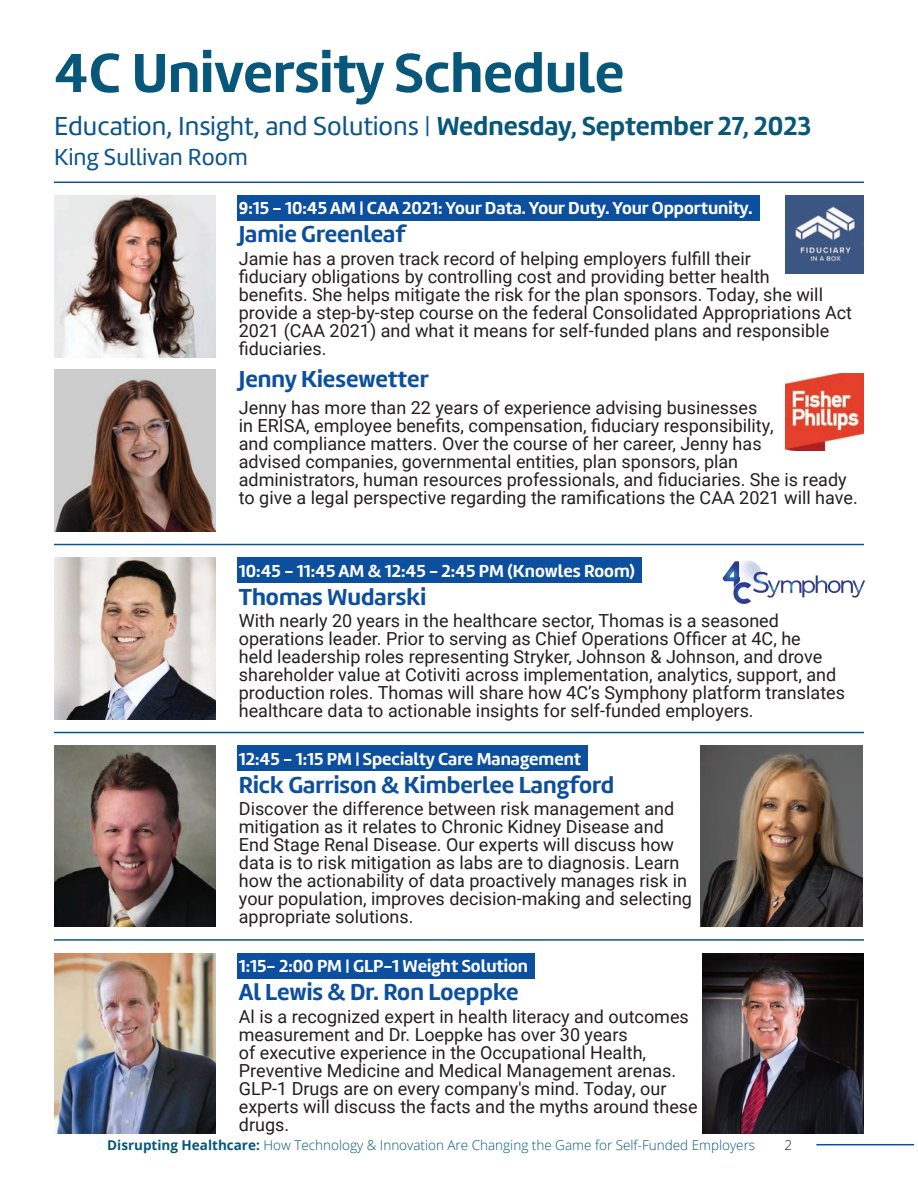
<style>
.page{position:relative;width:918px;height:1188px;background:#fff}
.page>*{position:absolute;margin:0;border:0;box-sizing:border-box;transform-origin:0 0}
.t1{font:700 57px "Marine";color:#065779}
.t2{font:27px "Marine";color:#0b558c}
.t3{font:700 24px "Marine";color:#0c4f9e}
.t4{font:24px "Marine";color:#0b558c}
.t5{font:18px/18px "Roboto";color:#231f20}
.t6{font:700 18px "Marine";color:#fff}
.t7{font:300 13.5px "Open Sans";color:#065779}
.t8{font:300 13.5px "Open Sans";color:#231f20}
.s1{font-weight:300}
.s2{font-weight:700;color:#065779}
.s3{font-weight:700}
</style>
<div class="page">
<hr style="left:816px;top:1144px;width:98px;height:1px;background:#0c4f9e">
<hr style="left:54px;top:182px;width:810px;height:1px;background:#0b558c">
<img style="left:54px;top:195px;width:162px;height:162px">
<img style="left:785px;top:195px;width:79px;height:78px">
<div style="left:237px;top:195px;width:522px;height:26px;background:#0c4f9e"></div>
<img style="left:54px;top:370px;width:162px;height:162px">
<img style="left:785px;top:374px;width:79px;height:77px">
<hr style="left:54px;top:544px;width:810px;height:1px;background:#0b558c">
<hr style="left:54px;top:732px;width:810px;height:1px;background:#0b558c">
<img style="left:54px;top:558px;width:162px;height:162px">
<div style="left:237px;top:558px;width:405px;height:25px;background:#0c4f9e"></div>
<img style="left:722px;top:561px;width:144px;height:43px">
<img style="left:701px;top:746px;width:162px;height:180px">
<img style="left:54px;top:746px;width:162px;height:180px">
<div style="left:237px;top:746px;width:351px;height:25px;background:#0c4f9e"></div>
<img style="left:54px;top:953px;width:162px;height:181px">
<img style="left:702px;top:953px;width:162px;height:181px">
<div style="left:237px;top:953px;width:298px;height:25px;background:#0c4f9e"></div>
<hr style="left:54px;top:939px;width:810px;height:2px;background:#0b558c">
<h1 class="t1" style="left:54px;top:36px;width:572px">4C University Schedule</h1>
<h2 class="t2" style="left:54px;top:109px;width:759px">Education, Insight, and Solutions <span class="s1">|</span> <span class="s2">Wednesday, September 27, 2023</span></h2>
<h3 class="t4" style="left:54px;top:142px;width:195px">King Sullivan Room</h3>
<p class="t6" style="left:239px;top:197px;width:515px">9:15 - 10:45 AM | CAA 2021: Your Data. Your Duty. Your Opportunity.</p>
<p class="t5" style="left:239px;top:249px;width:615px">Jamie has a proven track record of helping employers fulfill their<br>fiduciary obligations by controlling cost and providing better health<br>benefits. She helps mitigate the risk for the plan sponsors. Today, she will provide a step-by-step course on the federal Consolidated Appropriations Act 2021 (CAA 2021) and what it means for self-funded plans and responsible fiduciaries.</p>
<h3 class="t3" style="left:239px;top:363px;width:192px">Jenny Kiesewetter</h3>
<p class="t5" style="left:239px;top:398px;width:620px">Jenny has more than 22 years of experience advising businesses<br>in ERISA, employee benefits, compensation, fiduciary responsibility,<br>and compliance matters. Over the course of her career, Jenny has<br>advised companies, governmental entities, plan sponsors, plan administrators, human resources professionals, and fiduciaries. She is ready to give a legal perspective regarding the ramifications the CAA 2021 will have.</p>
<h3 class="t3" style="left:239px;top:219px;width:168px">Jamie Greenleaf</h3>
<p class="t6" style="left:239px;top:559px;width:398px">10:45 - 11:45 AM &amp; 12:45 - 2:45 PM (Knowles Room)</p>
<h3 class="t3" style="left:239px;top:581px;width:189px">Thomas Wudarski</h3>
<p class="t5" style="left:239px;top:611px;width:608px">With nearly 20 years in the healthcare sector, Thomas is a seasoned operations leader. Prior to serving as Chief Operations Officer at 4C, he<br>held leadership roles representing Stryker, Johnson &amp; Johnson, and drove shareholder value at Cotiviti across implementation, analytics, support, and production roles. Thomas will share how 4C’s Symphony platform translates healthcare data to actionable insights for self-funded employers.</p>
<p class="t6" style="left:239px;top:747px;width:344px">12:45 - 1:15 PM | Specialty Care Management</p>
<h3 class="t3" style="left:239px;top:769px;width:377px">Rick Garrison &amp; Kimberlee Langford</h3>
<p class="t5" style="left:239px;top:799px;width:455px">Discover the difference between risk management and mitigation as it relates to Chronic Kidney Disease and End Stage Renal Disease. Our experts will discuss how data is to risk mitigation as labs are to diagnosis. Learn how the actionability of data proactively manages risk in your population, improves decision-making and selecting appropriate solutions.</p>
<p class="t6" style="left:239px;top:954px;width:291px">1:15- 2:00 PM | GLP-1 Weight Solution</p>
<h3 class="t3" style="left:239px;top:977px;width:281px">Al Lewis &amp; Dr. Ron Loeppke</h3>
<p class="t5" style="left:239px;top:1007px;width:460px">Al is a recognized expert in health literacy and outcomes measurement and Dr. Loeppke has over 30 years<br>of executive experience in the Occupational Health, Preventive Medicine and Medical Management arenas.<br>GLP-1 Drugs are on every company's mind. Today, our experts will discuss the facts and the myths around these drugs.</p>
<p class="t7" style="left:107px;top:1136px;width:649px"><span class="s3">Disrupting Healthcare:</span> How Technology &amp; Innovation Are Changing the Game for Self-Funded Employers</p>
<p class="t8" style="left:784px;top:1136px;width:9px">2</p>
</div>
